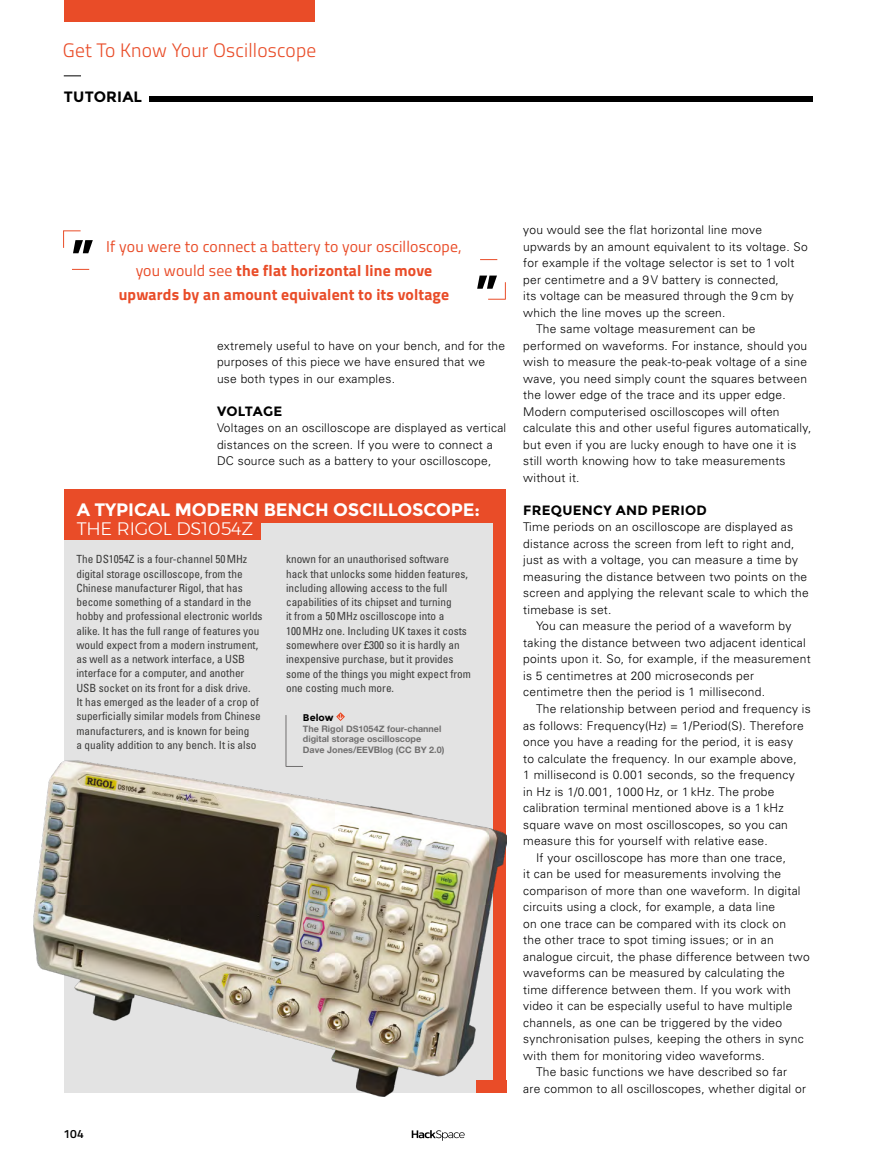
<style>
.page{position:relative;width:893px;height:1174px;background:#fff}
.page>*{position:absolute;margin:0;border:0;box-sizing:border-box;transform-origin:0 0}
.t1{font:700 53.25px "Titillium Web";color:#000}
.t2{font:300 19.5px "Titillium Web";letter-spacing:.01em;color:#e94c28}
.t3{font:700 18px "Montserrat";letter-spacing:-.01em;color:#fff}
.t4{font:300 18px "Montserrat";letter-spacing:-.01em;color:#fff}
.t5{font:700 15.75px/24px "Titillium Web";letter-spacing:.01em;color:#e94c28;text-align:center}
.t6{font:700 15px "Montserrat";letter-spacing:.01em;color:#000}
.t7{font:700 13.5px "Montserrat";letter-spacing:.02em;color:#000}
.t8{font:300 12px/16.5px "Univers";letter-spacing:.02em;color:#000}
.t9{font:600 12px "Titillium Web";color:#000}
.t10{font:condensed 11.25px/14.2px "Univers";color:#3c3c3b}
.t11{font:700 9.75px "Montserrat";color:#000}
.t12{font:9px/10.5px "Alte Haas Grotesk Bold";color:#706f6f}
.s1{font-weight:400}
</style>
<div class="page">
<svg style="left:64px;top:76px;width:17px;height:1px"></svg>
<div style="left:149px;top:97px;width:663px;height:5px;background:#000"></div>
<svg style="left:412px;top:1130px;width:53px;height:10px"></svg>
<div style="left:64px;top:489px;width:436px;height:603px;background:#e3e3e3"></div>
<div style="left:493px;top:489px;width:13px;height:603px;background:#e94c28"></div>
<div style="left:64px;top:489px;width:437px;height:13px;background:#e94c28"></div>
<div style="left:64px;top:499px;width:434px;height:23px;background:#e94c28"></div>
<div style="left:64px;top:517px;width:196px;height:23px;background:#e94c28"></div>
<svg style="left:336px;top:712px;width:9px;height:9px"></svg>
<hr style="left:286px;top:715px;width:1px;height:51px;background:#706f6f">
<svg style="left:72px;top:269px;width:17px;height:1px"></svg>
<svg style="left:63px;top:231px;width:18px;height:17px"></svg>
<svg style="left:480px;top:259px;width:17px;height:1px"></svg>
<svg style="left:488px;top:282px;width:18px;height:18px"></svg>
<img style="left:33px;top:752px;width:473px;height:345px">
<div style="left:64px;top:0;width:251px;height:22px;background:#e94c28"></div>
<div style="left:476px;top:1080px;width:30px;height:12px;background:#e94c28"></div>
<h2 class="t2" style="left:63px;top:36px;width:255px">Get To Know Your Oscilloscope</h2>
<p class="t6" style="left:64px;top:88px;width:80px">TUTORIAL</p>
<h1 class="t1" style="left:71px;top:217px;width:25px">”</h1>
<h3 class="t5" style="left:106px;top:234px;width:357px"><span class="s1">If you were to connect a battery to your oscilloscope, you would see</span> the flat horizontal line move upwards by an amount equivalent to its voltage</h3>
<h1 class="t1" style="left:475px;top:252px;width:25px">”</h1>
<p class="t8" style="left:217px;top:337px;width:290px">extremely useful to have on your bench, and for the purposes of this piece we have ensured that we use both types in our examples.</p>
<p class="t7" style="left:217px;top:403px;width:67px">VOLTAGE</p>
<p class="t8" style="left:217px;top:420px;width:291px">Voltages on an oscilloscope are displayed as vertical distances on the screen. If you were to connect a<br>DC source such as a battery to your oscilloscope,</p>
<h3 class="t3" style="left:77px;top:499px;width:405px">A TYPICAL MODERN BENCH OSCILLOSCOPE:</h3>
<h3 class="t4" style="left:77px;top:515px;width:178px">THE RIGOL DS1054Z</h3>
<p class="t10" style="left:76px;top:552px;width:188px">The DS1054Z is a four-channel 50MHz digital storage oscilloscope, from the Chinese manufacturer Rigol, that has become something of a standard in the hobby and professional electronic worlds alike. It has the full range of features you would expect from a modern instrument, as well as a network interface, a USB interface for a computer, and another USB socket on its front for a disk drive.<br>It has emerged as the leader of a crop of superficially similar models from Chinese manufacturers, and is known for being<br>a quality addition to any bench. It is also</p>
<p class="t10" style="left:286px;top:552px;width:186px">known for an unauthorised software hack that unlocks some hidden features, including allowing access to the full capabilities of its chipset and turning<br>it from a 50MHz oscilloscope into a 100MHz one. Including UK taxes it costs somewhere over £300 so it is hardly an inexpensive purchase, but it provides some of the things you might expect from one costing much more.</p>
<p class="t11" style="left:303px;top:712px;width:32px">Below</p>
<p class="t12" style="left:303px;top:723px;width:143px">The Rigol DS1054Z four-channel digital storage oscilloscope<br>Dave Jones/EEVBlog (CC BY 2.0)</p>
<p class="t9" style="left:63px;top:1124px;width:22px">104</p>
<p class="t8" style="left:523px;top:222px;width:240px">you would see the flat horizontal line move</p>
<p class="t8" style="left:523px;top:238px;width:286px">upwards by an amount equivalent to its voltage. So</p>
<p class="t8" style="left:523px;top:255px;width:273px">for example if the voltage selector is set to 1 volt</p>
<p class="t8" style="left:523px;top:271px;width:257px">per centimetre and a 9 V battery is connected,</p>
<p class="t8" style="left:523px;top:288px;width:272px">its voltage can be measured through the 9 cm by</p>
<p class="t8" style="left:523px;top:304px;width:204px">which the line moves up the screen.</p>
<p class="t8" style="left:536px;top:321px;width:221px">The same voltage measurement can be</p>
<p class="t8" style="left:523px;top:337px;width:286px">performed on waveforms. For instance, should you</p>
<p class="t8" style="left:523px;top:354px;width:285px">wish to measure the peak-to-peak voltage of a sine</p>
<p class="t8" style="left:523px;top:370px;width:285px">wave, you need simply count the squares between</p>
<p class="t8" style="left:523px;top:387px;width:264px">the lower edge of the trace and its upper edge.</p>
<p class="t8" style="left:523px;top:403px;width:258px">Modern computerised oscilloscopes will often</p>
<p class="t8" style="left:523px;top:420px;width:290px">calculate this and other useful figures automatically,</p>
<p class="t8" style="left:523px;top:436px;width:275px">but even if you are lucky enough to have one it is</p>
<p class="t8" style="left:523px;top:453px;width:264px">still worth knowing how to take measurements</p>
<p class="t8" style="left:523px;top:469px;width:58px">without it.</p>
<p class="t7" style="left:523px;top:502px;width:185px">FREQUENCY AND PERIOD</p>
<p class="t8" style="left:523px;top:519px;width:287px">Time periods on an oscilloscope are displayed as distance across the screen from left to right and, just as with a voltage, you can measure a time by measuring the distance between two points on the screen and applying the relevant scale to which the timebase is set.</p>
<p class="t8" style="left:523px;top:618px;width:289px;text-indent:13px">You can measure the period of a waveform by taking the distance between two adjacent identical points upon it. So, for example, if the measurement is 5 centimetres at 200 microseconds per centimetre then the period is 1 millisecond.</p>
<p class="t8" style="left:536px;top:700px;width:276px">The relationship between period and frequency is</p>
<p class="t8" style="left:523px;top:717px;width:282px">as follows: Frequency(Hz) = 1/Period(S). Therefore</p>
<p class="t8" style="left:523px;top:733px;width:271px">once you have a reading for the period, it is easy</p>
<p class="t8" style="left:523px;top:750px;width:275px">to calculate the frequency. In our example above,</p>
<p class="t8" style="left:523px;top:766px;width:273px">1 millisecond is 0.001 seconds, so the frequency</p>
<p class="t8" style="left:523px;top:783px;width:253px">in Hz is 1/0.001, 1000 Hz, or 1 kHz. The probe</p>
<p class="t8" style="left:523px;top:799px;width:262px">calibration terminal mentioned above is a 1 kHz</p>
<p class="t8" style="left:523px;top:816px;width:266px">square wave on most oscilloscopes, so you can</p>
<p class="t8" style="left:523px;top:832px;width:246px">measure this for yourself with relative ease.</p>
<p class="t8" style="left:536px;top:849px;width:251px">If your oscilloscope has more than one trace,</p>
<p class="t8" style="left:523px;top:865px;width:259px">it can be used for measurements involving the</p>
<p class="t8" style="left:523px;top:882px;width:279px">comparison of more than one waveform. In digital</p>
<p class="t8" style="left:523px;top:898px;width:254px">circuits using a clock, for example, a data line</p>
<p class="t8" style="left:523px;top:915px;width:264px">on one trace can be compared with its clock on</p>
<p class="t8" style="left:523px;top:931px;width:252px">the other trace to spot timing issues; or in an</p>
<p class="t8" style="left:523px;top:948px;width:288px">analogue circuit, the phase difference between two</p>
<p class="t8" style="left:523px;top:964px;width:263px">waveforms can be measured by calculating the</p>
<p class="t8" style="left:523px;top:981px;width:269px">time difference between them. If you work with</p>
<p class="t8" style="left:523px;top:997px;width:271px">video it can be especially useful to have multiple</p>
<p class="t8" style="left:523px;top:1014px;width:260px">channels, as one can be triggered by the video</p>
<p class="t8" style="left:523px;top:1030px;width:282px">synchronisation pulses, keeping the others in sync</p>
<p class="t8" style="left:523px;top:1047px;width:243px">with them for monitoring video waveforms.</p>
<p class="t8" style="left:536px;top:1063px;width:253px">The basic functions we have described so far</p>
<p class="t8" style="left:523px;top:1080px;width:284px">are common to all oscilloscopes, whether digital or</p>
</div>
